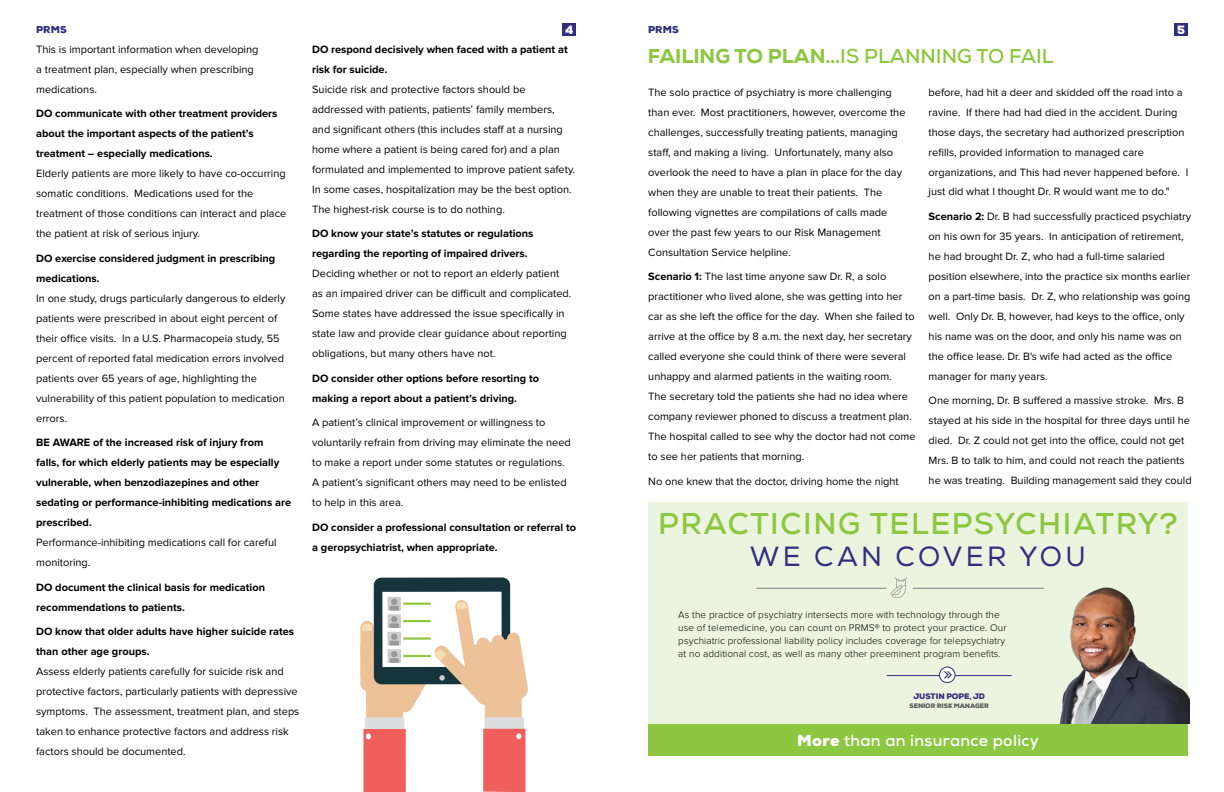
<style>
.page{position:relative;width:1224px;height:792px;background:#fff}
.page>*{position:absolute;margin:0;border:0;box-sizing:border-box;transform-origin:0 0}
.t1{font:700 30px "Nexa";letter-spacing:.055em;color:#8dc640}
.t2{font:27.7px "Nexa";letter-spacing:.125em;color:#2f2f80}
.t3{font:700 20px "Nexa";color:#8dc63f}
.t4{font:700 16px "Nexa";letter-spacing:.02em;color:#fff}
.t5{font:900 12px "Nexa";color:#fff}
.t6{font:11px/20px "Proxima Nova";color:#000}
.t7{font:700 11px/20px "Proxima Nova";color:#000}
.t8{font:300 10px/13px "Proxima Nova";letter-spacing:.01em;color:#000}
.t9{font:900 10px "Nexa";letter-spacing:.015em;color:#2f2f80}
.t10{font:900 8px "Nexa";letter-spacing:-.005em;color:#2f2f80}
.t11{font:900 6.5px "Nexa";letter-spacing:-.005em;color:#58595b}
.s1{font-weight:800}
.s2{font-weight:700}
.s3{font-weight:900}
</style>
<div class="page">
<div style="left:562px;top:23px;width:14px;height:13px;background:#2f2f80"></div>
<div style="left:1174px;top:23px;width:14px;height:13px;background:#2f2f80"></div>
<div style="left:649px;top:503px;width:539px;height:221px;background:#ebf4de"></div>
<div style="left:648px;top:725px;width:540px;height:31px;background:#8dc641"></div>
<svg style="left:890px;top:577px;width:17px;height:21px"></svg>
<hr style="left:756px;top:588px;width:130px;height:1px;background:#808285">
<hr style="left:913px;top:588px;width:131px;height:1px;background:#808285">
<hr style="left:887px;top:675px;width:125px;height:1px;background:#2f2f80">
<div style="left:940px;top:667px;width:15px;height:16px;background:#fff;border-radius:50%"></div>
<svg style="left:944px;top:671px;width:8px;height:8px"></svg>
<div style="left:939px;top:667px;width:16px;height:16px;border:1px solid #2f2f80;border-radius:50%"></div>
<img style="left:1035px;top:587px;width:154px;height:137px">
<div style="left:374px;top:577px;width:136px;height:107px;background:#17333b;border-radius:8px"></div>
<svg style="left:382px;top:591px;width:120px;height:1px"></svg>
<div style="left:382px;top:592px;width:120px;height:75px;background:#fff"></div>
<div style="left:388px;top:597px;width:13px;height:14px;background:#ccc"></div>
<svg style="left:360px;top:599px;width:168px;height:115px"></svg>
<div style="left:485px;top:685px;width:37px;height:51px;background:#edc299"></div>
<div style="left:485px;top:717px;width:39px;height:13px;background:#dcddde"></div>
<div style="left:366px;top:688px;width:37px;height:51px;background:#edc299"></div>
<div style="left:365px;top:717px;width:39px;height:14px;background:#dcddde"></div>
<div style="left:363px;top:729px;width:43px;height:63px;background:#f15f5c"></div>
<svg style="left:366px;top:733px;width:5px;height:6px"></svg>
<div style="left:483px;top:729px;width:43px;height:63px;background:#f15f5c"></div>
<p class="t9" style="left:36px;top:23px;width:32px">PRMS</p>
<p class="t5" style="left:565px;top:22px;width:10px">4</p>
<p class="t9" style="left:648px;top:23px;width:32px">PRMS</p>
<p class="t5" style="left:1177px;top:22px;width:9px">5</p>
<p class="t6" style="left:36px;top:39px;width:224px">This is important information when developing a treatment plan, especially when prescribing medications.</p>
<p class="t7" style="left:36px;top:104px;width:243px">DO communicate with other treatment providers about the important aspects of the patient’s treatment – especially medications.</p>
<p class="t6" style="left:36px;top:164px;width:252px">Elderly patients are more likely to have co-occurring somatic conditions. Medications used for the treatment of those conditions can interact and place the patient at risk of serious injury.</p>
<p class="t7" style="left:36px;top:248px;width:241px">DO exercise considered judgment in prescribing medications.</p>
<p class="t6" style="left:36px;top:288px;width:251px">In one study, drugs particularly dangerous to elderly patients were prescribed in about eight percent of their office visits. In a U.S. Pharmacopeia study, 55 percent of reported fatal medication errors involved patients over 65 years of age, highlighting the vulnerability of this patient population to medication errors.</p>
<p class="t7" style="left:36px;top:433px;width:256px">BE AWARE of the increased risk of injury from<br>falls, for which elderly patients may be especially vulnerable, when benzodiazepines and other sedating or performance-inhibiting medications are prescribed.</p>
<p class="t6" style="left:36px;top:533px;width:242px">Performance-inhibiting medications call for careful monitoring.</p>
<p class="t7" style="left:36px;top:577px;width:230px">DO document the clinical basis for medication recommendations to patients.</p>
<p class="t7" style="left:36px;top:622px;width:260px">DO know that older adults have higher suicide rates than other age groups.</p>
<p class="t6" style="left:36px;top:662px;width:265px">Assess elderly patients carefully for suicide risk and protective factors, particularly patients with depressive symptoms. The assessment, treatment plan, and steps taken to enhance protective factors and address risk factors should be documented.</p>
<p class="t7" style="left:312px;top:39px;width:257px">DO respond decisively when faced with a patient at risk for suicide.</p>
<p class="t6" style="left:312px;top:79px;width:265px">Suicide risk and protective factors should be addressed with patients, patients’ family members, and significant others (this includes staff at a nursing home where a patient is being cared for) and a plan formulated and implemented to improve patient safety.<br>In some cases, hospitalization may be the best option.<br>The highest-risk course is to do nothing.</p>
<p class="t7" style="left:312px;top:224px;width:223px">DO know your state’s statutes or regulations regarding the reporting of impaired drivers.</p>
<p class="t6" style="left:312px;top:264px;width:261px">Deciding whether or not to report an elderly patient as an impaired driver can be difficult and complicated.<br>Some states have addressed the issue specifically in state law and provide clear guidance about reporting obligations, but many others have not.</p>
<p class="t7" style="left:312px;top:368px;width:228px">DO consider other options before resorting to making a report about a patient’s driving.</p>
<p class="t6" style="left:312px;top:413px;width:260px">A patient’s clinical improvement or willingness to voluntarily refrain from driving may eliminate the need to make a report under some statutes or regulations.<br>A patient’s significant others may need to be enlisted to help in this area.</p>
<p class="t7" style="left:312px;top:517px;width:265px">DO consider a professional consultation or referral to a geropsychiatrist, when appropriate.</p>
<h3 class="t3" style="left:648px;top:43px;width:407px"><span class="s1">FAILING TO PLAN…</span>IS PLANNING TO FAIL</h3>
<p class="t6" style="left:648px;top:82px;width:259px">The solo practice of psychiatry is more challenging than ever. Most practitioners, however, overcome the challenges, successfully treating patients, managing staff, and making a living. Unfortunately, many also overlook the need to have a plan in place for the day when they are unable to treat their patients. The following vignettes are compilations of calls made over the past few years to our Risk Management Consultation Service helpline.</p>
<p class="t6" style="left:648px;top:267px;width:269px"><span class="s2">Scenario 1:</span> The last time anyone saw Dr. R, a solo practitioner who lived alone, she was getting into her car as she left the office for the day. When she failed to arrive at the office by 8 a.m. the next day, her secretary called everyone she could think of there were several unhappy and alarmed patients in the waiting room.<br>The secretary told the patients she had no idea where company reviewer phoned to discuss a treatment plan.<br>The hospital called to see why the doctor had not come to see her patients that morning.</p>
<p class="t6" style="left:648px;top:471px;width:252px">No one knew that the doctor, driving home the night</p>
<p class="t6" style="left:929px;top:82px;width:261px">before, had hit a deer and skidded off the road into a ravine. If there had had died in the accident. During those days, the secretary had authorized prescription refills, provided information to managed care organizations, and This had never happened before. I just did what I thought Dr. R would want me to do."</p>
<p class="t6" style="left:929px;top:207px;width:264px"><span class="s2">Scenario 2:</span> Dr. B had successfully practiced psychiatry on his own for 35 years. In anticipation of retirement, he had brought Dr. Z, who had a full-time salaried position elsewhere, into the practice six months earlier on a part-time basis. Dr. Z, who relationship was going well. Only Dr. B, however, had keys to the office, only his name was on the door, and only his name was on the office lease. Dr. B's wife had acted as the office manager for many years.</p>
<p class="t6" style="left:929px;top:391px;width:265px">One morning, Dr. B suffered a massive stroke. Mrs. B stayed at his side in the hospital for three days until he died. Dr. Z could not get into the office, could not get Mrs. B to talk to him, and could not reach the patients he was treating. Building management said they could</p>
<h1 class="t1" style="left:658px;top:504px;width:521px">PRACTICING TELEPSYCHIATRY?</h1>
<h2 class="t2" style="left:750px;top:540px;width:337px">WE CAN COVER YOU</h2>
<p class="t8" style="left:678px;top:608px;width:330px">As the practice of psychiatry intersects more with technology through the use of telemedicine, you can count on PRMS® to protect your practice. Our psychiatric professional liability policy includes coverage for telepsychiatry at no additional cost, as well as many other preeminent program benefits.</p>
<p class="t10" style="left:913px;top:691px;width:73px">JUSTIN POPE, JD</p>
<p class="t11" style="left:909px;top:701px;width:81px">SENIOR RISK MANAGER</p>
<h3 class="t4" style="left:797px;top:730px;width:243px"><span class="s3">More</span> than an insurance policy</h3>
</div>
